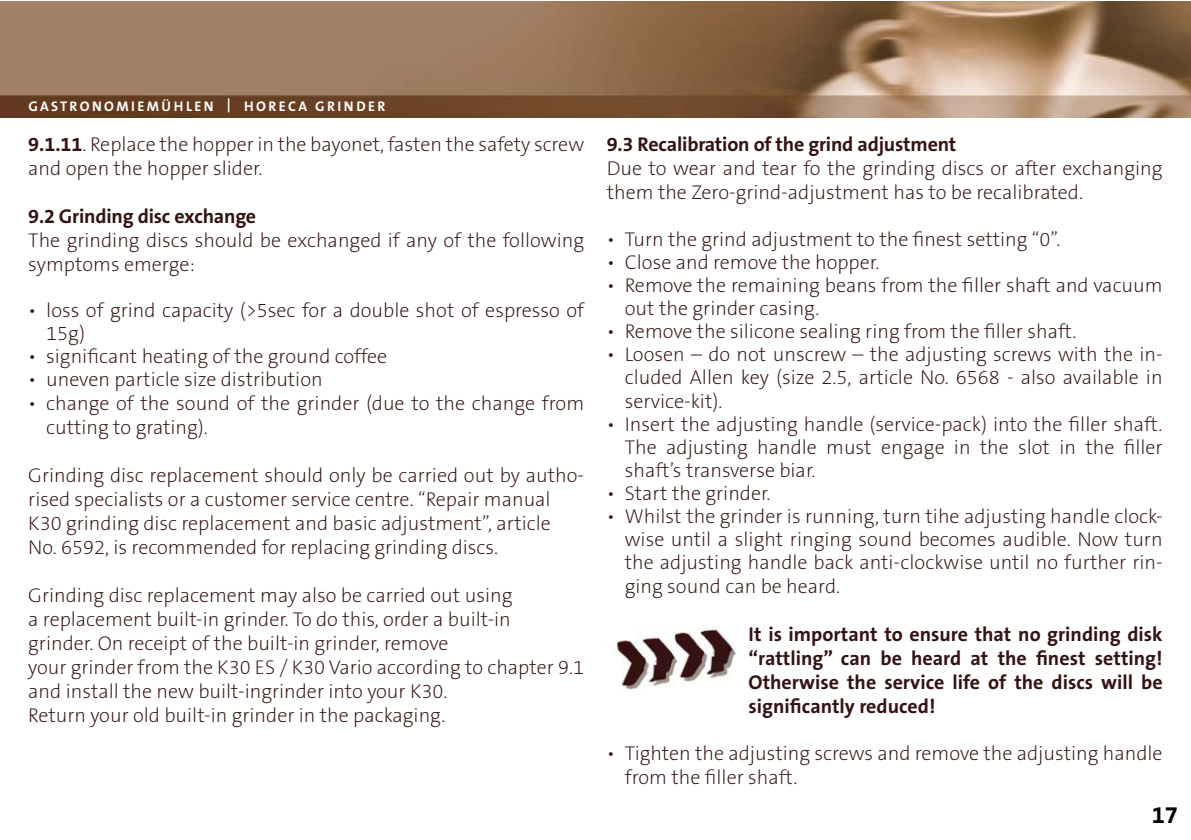
<style>
.page{position:relative;width:1191px;height:840px;background:#fff}
.page>*{position:absolute;margin:0;border:0;box-sizing:border-box;transform-origin:0 0}
.t1{font:700 24px "The Sans B7";color:#000}
.t2{font:200 20px/24px "The Sans B2";color:#341312}
.t3{font:700 20px/24px "The Sans B7";letter-spacing:-.01em;color:#341312;text-align:justify}
.t4{font:700 14px "The Sans B7";letter-spacing:.17em;color:#fff}
.s1{font-family:"The Sans B7";font-weight:700}
</style>
<div class="page">
<img style="left:0;top:1px;width:1190px;height:117px">
<img style="left:614px;top:625px;width:121px;height:65px">
<p class="t4" style="left:28px;top:99px;width:358px">GASTRONOMIEMÜHLEN | HORECA GRINDER</p>
<p class="t2" style="left:28px;top:134px;width:557px"><span class="s1">9.1.11</span>. Replace the hopper in the bayonet, fasten the safety screw and open the hopper slider.</p>
<p class="t3" style="left:28px;top:205px;width:229px">9.2 Grinding disc exchange</p>
<p class="t2" style="left:28px;top:230px;width:557px">The grinding discs should be exchanged if any of the following symptoms emerge:</p>
<p class="t2" style="left:46px;top:300px;width:539px;line-height:23px;text-indent:-18px">• loss of grind capacity (&gt;5sec for a double shot of espresso of<br>15g)</p>
<p class="t2" style="left:28px;top:346px;width:360px">• significant heating of the ground coffee</p>
<p class="t2" style="left:28px;top:369px;width:296px">• uneven particle size distribution</p>
<p class="t2" style="left:46px;top:392px;width:539px;text-indent:-18px">• change of the sound of the grinder (due to the change from cutting to grating).</p>
<p class="t2" style="left:28px;top:464px;width:557px">Grinding disc replacement should only be carried out by autho&shy;rised specialists or a customer service centre. “Repair manual K30 grinding disc replacement and basic adjustment”, article No. 6592, is recommended for replacing grinding discs.</p>
<p class="t2" style="left:28px;top:584px;width:557px">Grinding disc replacement may also be carried out using<br>a replacement built-in grinder. To do this, order a built-in<br>grinder. On receipt of the built-in grinder, remove<br>your grinder from the K30 ES / K30 Vario according to chapter 9.1 and install the new built-ingrinder into your K30.<br>Return your old built-in grinder in the packaging.</p>
<p class="t3" style="left:607px;top:133px;width:351px">9.3 Recalibration of the grind adjustment</p>
<p class="t2" style="left:607px;top:158px;width:557px">Due to wear and tear fo the grinding discs or after exchanging them the Zero-grind-adjustment has to be recalibrated.</p>
<p class="t2" style="left:607px;top:229px;width:455px">• Turn the grind adjustment to the finest setting “0”.</p>
<p class="t2" style="left:607px;top:252px;width:274px">• Close and remove the hopper.</p>
<p class="t2" style="left:625px;top:275px;width:539px;line-height:23px;text-indent:-18px">• Remove the remaining beans from the filler shaft and vacuum out the grinder casing.</p>
<p class="t2" style="left:607px;top:321px;width:471px">• Remove the silicone sealing ring from the filler shaft.</p>
<p class="t2" style="left:625px;top:344px;width:539px;line-height:23px;text-align:justify;text-indent:-18px">• Loosen – do not unscrew – the adjusting screws with the in&shy;cluded Allen key (size 2.5, article No. 6568 - also available in service-kit).</p>
<p class="t2" style="left:625px;top:413px;width:539px;line-height:23px;text-align:justify;text-indent:-18px">• Insert the adjusting handle (service-pack) into the filler shaft.<br>The adjusting handle must engage in the slot in the filler shaft’s transverse biar.</p>
<p class="t2" style="left:607px;top:482px;width:165px">• Start the grinder.</p>
<p class="t2" style="left:625px;top:505px;width:539px;line-height:23.4px;text-align:justify;text-indent:-18px">• Whilst the grinder is running, turn tihe adjusting handle clock&shy;wise until a slight ringing sound becomes audible. Now turn the adjusting handle back anti-clockwise until no further rin&shy;ging sound can be heard.</p>
<p class="t3" style="left:748px;top:622px;width:415px">It is important to ensure that no grinding disk “rattling” can be heard at the finest setting!<br>Otherwise the service life of the discs will be significantly reduced!</p>
<p class="t2" style="left:625px;top:742px;width:539px;text-indent:-18px">• Tighten the adjusting screws and remove the adjusting handle from the filler shaft.</p>
<p class="t1" style="left:1151px;top:802px;width:28px">17</p>
</div>
